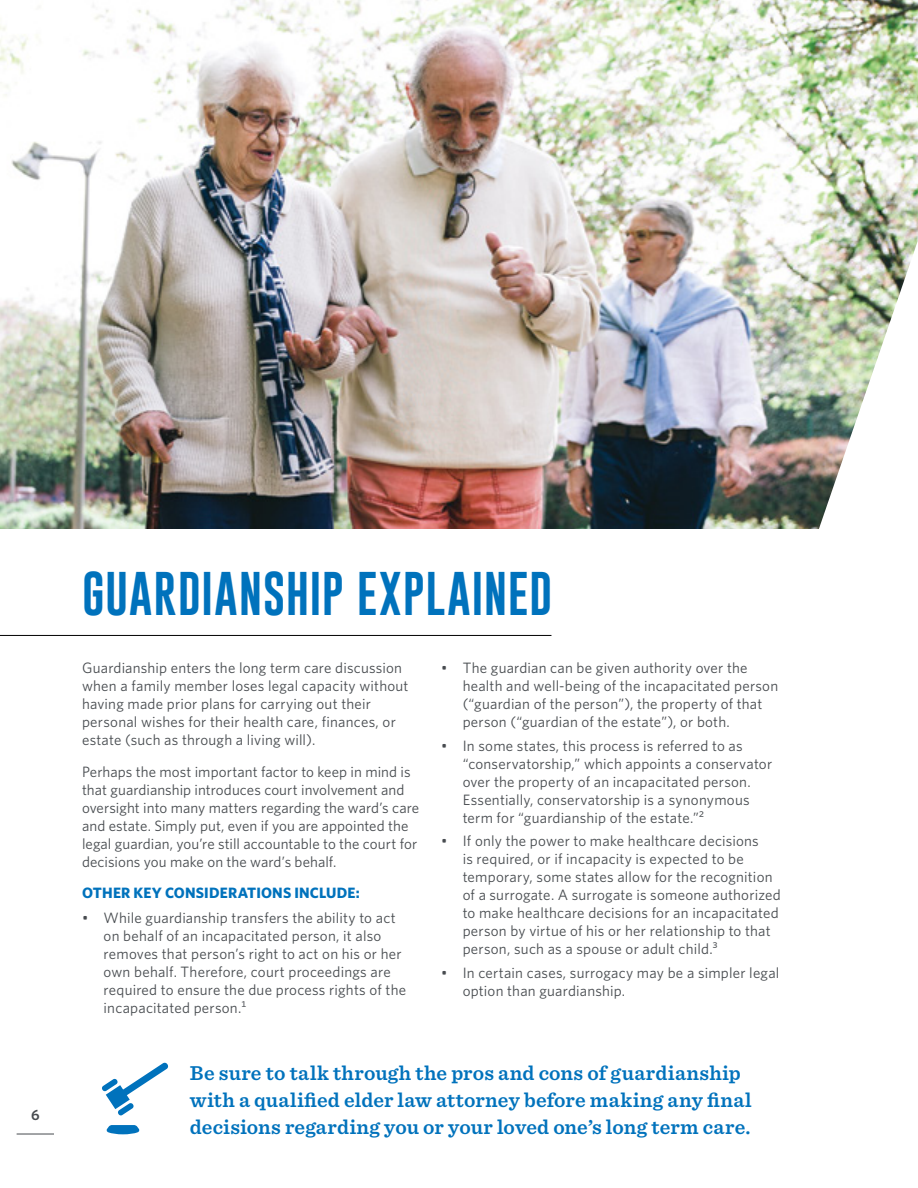
<style>
.page{position:relative;width:918px;height:1188px;background:#fff}
.page>*{position:absolute;margin:0;border:0;box-sizing:border-box;transform-origin:0 0}
.t1{font:45px "Gobold";letter-spacing:.015em;color:#0072bc}
.t2{font:600 21px/27px "Sentinel";letter-spacing:.01em;color:#0072bc}
.t3{font:15px/18px "Whitney";letter-spacing:.01em;color:#474b4f}
.t4{font:700 15px "Whitney";letter-spacing:.01em;color:#0072bc}
.t5{font:600 15px "Whitney";color:#474b4f}
</style>
<div class="page">
<hr style="left:17px;top:1134px;width:37px;height:1px;background:#474b4f">
<hr style="left:0;top:635px;width:551px;height:1px;background:#000">
<svg style="left:102px;top:1062px;width:67px;height:54px"></svg>
<svg style="left:106px;top:1125px;width:34px;height:9px"></svg>
<img style="left:0;top:0;width:918px;height:528px">
<img style="left:814px;top:240px;width:104px;height:289px">
<p class="t5" style="left:31px;top:1105px;width:10px">6</p>
<h1 class="t1" style="left:82px;top:564px;width:472px">GUARDIANSHIP EXPLAINED</h1>
<p class="t3" style="left:82px;top:659px;width:328px">Guardianship enters the long term care discussion when a family member loses legal capacity without having made prior plans for carrying out their personal wishes for their health care, finances, or estate (such as through a living will).</p>
<p class="t3" style="left:82px;top:762px;width:339px">Perhaps the most important factor to keep in mind is that guardianship introduces court involvement and oversight into many matters regarding the ward’s care and estate. Simply put, even if you are appointed the legal guardian, you’re still accountable to the court for decisions you make on the ward’s behalf.</p>
<p class="t4" style="left:82px;top:883px;width:279px">OTHER KEY CONSIDERATIONS INCLUDE:</p>
<p class="t3" style="left:104px;top:908px;width:304px;text-indent:-22px">• While guardianship transfers the ability to act on behalf of an incapacitated person, it also removes that person’s right to act on his or her own behalf. Therefore, court proceedings are required to ensure the due process rights of the incapacitated person.¹</p>
<p class="t3" style="left:463px;top:659px;width:317px;text-indent:-22px">• The guardian can be given authority over the health and well-being of the incapacitated person (“guardian of the person”), the property of that person (“guardian of the estate”), or both.</p>
<p class="t3" style="left:463px;top:736px;width:311px;text-indent:-22px">• In some states, this process is referred to as “conservatorship,” which appoints a conservator over the property of an incapacitated person.<br>Essentially, conservatorship is a synonymous term for “guardianship of the estate.”²</p>
<p class="t3" style="left:463px;top:832px;width:319px;text-indent:-22px">• If only the power to make healthcare decisions<br>is required, or if incapacity is expected to be temporary, some states allow for the recognition of a surrogate. A surrogate is someone authorized to make healthcare decisions for an incapacitated person by virtue of his or her relationship to that person, such as a spouse or adult child.³</p>
<p class="t3" style="left:463px;top:963px;width:318px;text-indent:-22px">• In certain cases, surrogacy may be a simpler legal option than guardianship.</p>
<h2 class="t2" style="left:190px;top:1058px;width:563px">Be sure to talk through the pros and cons of guardianship with a qualified elder law attorney before making any final decisions regarding you or your loved one’s long term care.</h2>
</div>
